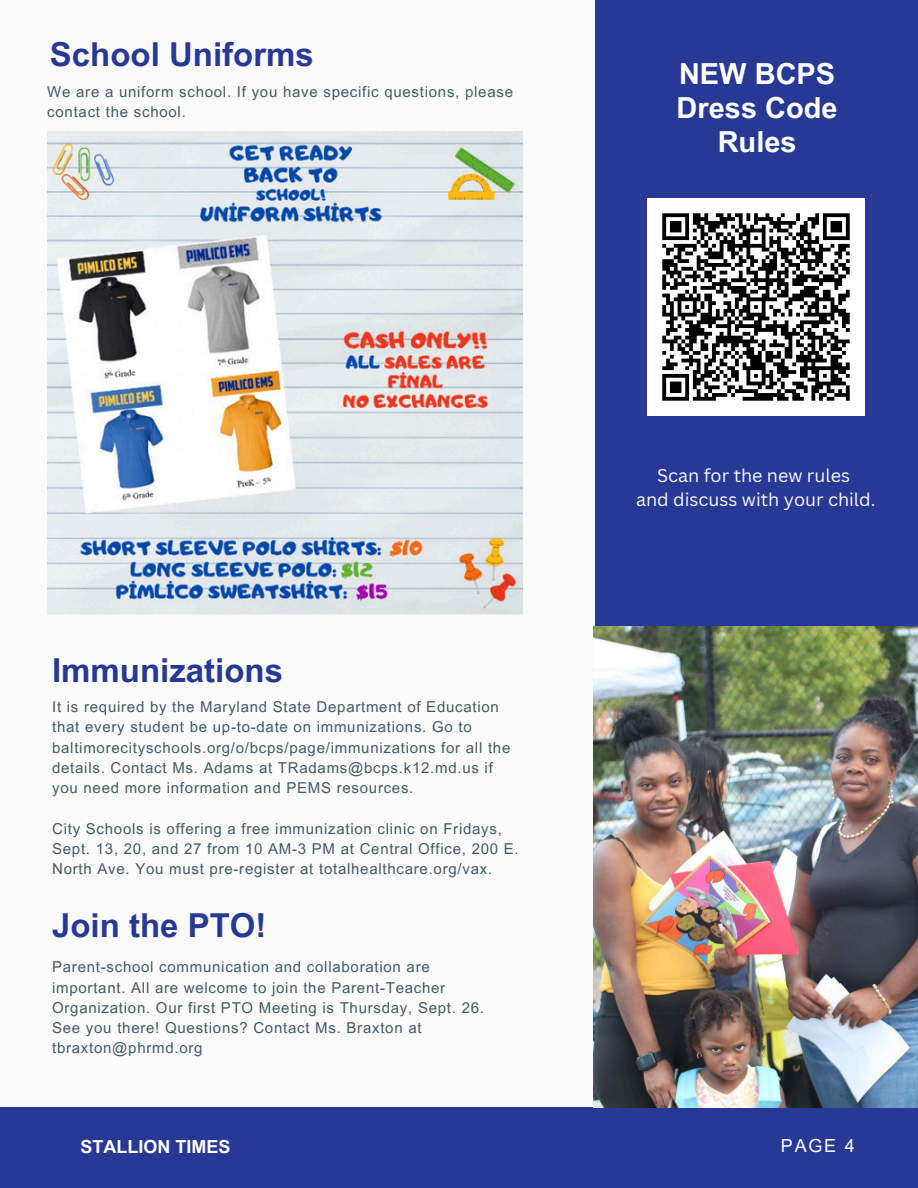
<style>
.page{position:relative;width:918px;height:1188px;background:#fafafa}
.page>*{position:absolute;margin:0;border:0;box-sizing:border-box;transform-origin:0 0}
.t1{font:700 33px "Arial MT Pro";color:#273995}
.t2{font:700 28.95px/34px "Arial MT Pro";color:#fff;text-align:center}
.t3{font:18px/24.8px "Canva Sans";color:#fafafa;text-align:center}
.t4{font:700 18px "Arial MT Pro";color:#fff}
.t5{font:18px "Arial MT Pro";color:#fafafa}
.t6{font:15px/20.2px "Arial MT Pro";letter-spacing:.05em;color:#435967}
</style>
<div class="page">
<div style="left:595px;top:0;width:323px;height:627px;background:#273995"></div>
<div style="left:0;top:1107px;width:918px;height:81px;background:#273995"></div>
<img style="left:594px;top:626px;width:324px;height:482px">
<img style="left:47px;top:131px;width:475px;height:484px">
<img style="left:647px;top:198px;width:217px;height:217px">
<h5 class="t1" style="left:50px;top:42px;width:265px">School Uniforms</h5>
<h1 class="t6" style="left:47px;top:83px;width:467px">We are a uniform school. If you have specific questions, please contact the school.</h1>
<p class="t2" style="left:677px;top:60px;width:163px">NEW BCPS<br>Dress Code<br>Rules</p>
<p class="t1" style="left:52px;top:658px;width:232px">Immunizations</p>
<p class="t6" style="left:52px;top:699px;width:460px">It is required by the Maryland State Department of Education that every student be up-to-date on immunizations. Go to baltimorecityschools.org/o/bcps/page/immunizations for all the details. Contact Ms. Adams at TRadams@bcps.k12.md.us if you need more information and PEMS resources.</p>
<h1 class="t6" style="left:52px;top:820px;width:468px">City Schools is offering a free immunization clinic on Fridays,<br>Sept. 13, 20, and 27 from 10 AM-3 PM at Central Office, 200 E.<br>North Ave. You must pre-register at totalhealthcare.org/vax.</h1>
<h3 class="t1" style="left:52px;top:913px;width:216px">Join the PTO!</h3>
<h4 class="t6" style="left:52px;top:959px;width:433px">Parent-school communication and collaboration are important. All are welcome to join the Parent-Teacher Organization. Our first PTO Meeting is Thursday, Sept. 26.<br>See you there! Questions? Contact Ms. Braxton at tbraxton@phrmd.org</h4>
<p class="t3" style="left:636px;top:462px;width:241px">Scan for the new rules<br>and discuss with your child.</p>
<p class="t4" style="left:81px;top:1140px;width:152px">STALLION TIMES</p>
<h2 class="t5" style="left:781px;top:1139px;width:76px">PAGE 4</h2>
</div>
